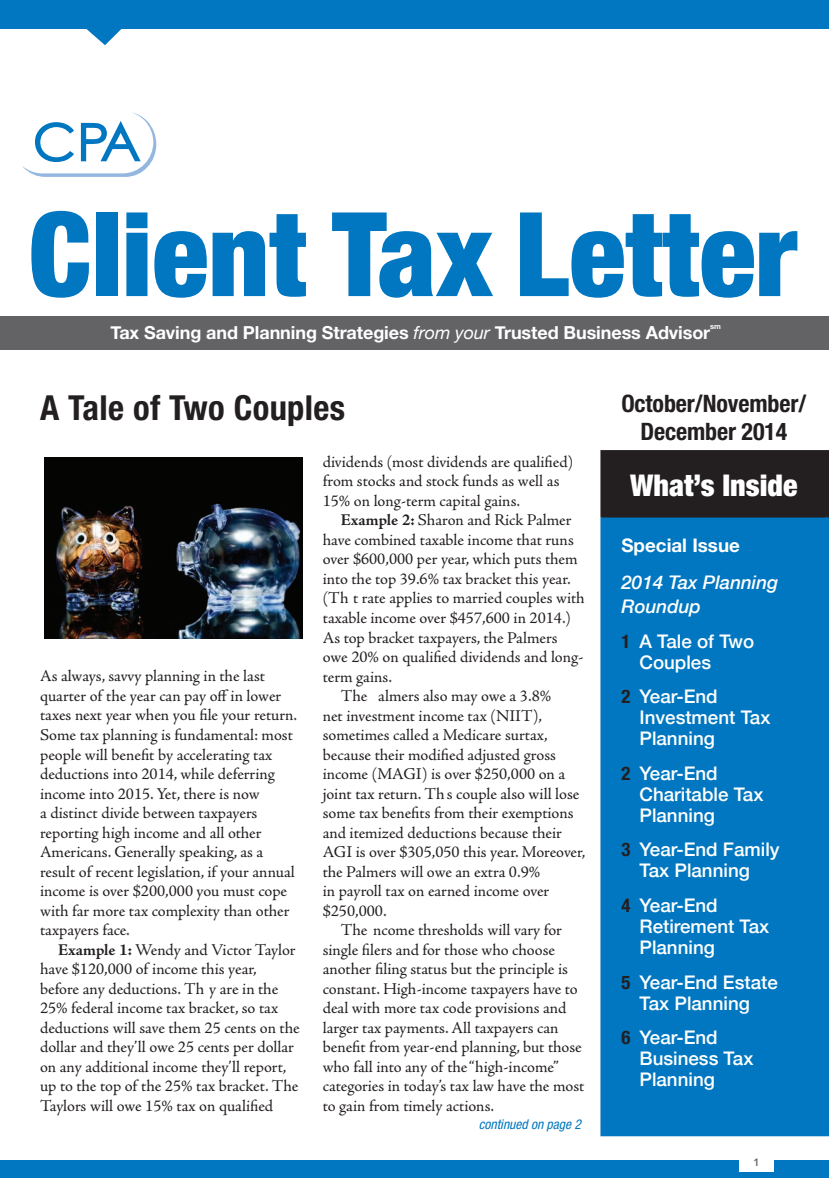
<style>
.page{position:relative;width:829px;height:1178px;background:#fff}
.page>*{position:absolute;margin:0;border:0;box-sizing:border-box;transform-origin:0 0}
.t1{font:900 condensed 117px "Helvetica Neue";color:#0077c0}
.t2{font:700 condensed 34.5px "Helvetica Neue";letter-spacing:.01em;color:#231f20}
.t3{font:900 condensed 30px "Helvetica Neue";color:#fff}
.t4{font:700 condensed 24px/28.8px "Helvetica Neue";letter-spacing:-.005em;color:#231f20;text-align:center}
.t5{font:500 18.75px/21px "Helvetica Neue";color:#fff}
.t6{font:italic 500 18.75px/24px "Helvetica Neue";color:#fff}
.t7{font:700 18.75px "Helvetica Neue";color:#fff}
.t8{font:700 18px "Helvetica Neue";letter-spacing:-.005em;color:#fff}
.t9{font:16.5px/19.5px "Adobe Jenson Pro";letter-spacing:-.005em;color:#231f20}
.t10{font:italic condensed 13.5px "Helvetica Neue";color:#0077c0}
.t11{font:800 10.5px "Avenir";color:#636366}
.t12{font:700 7.5px "Helvetica Neue";color:#fff}
.s1{font-style:inherit}
.s2{font-weight:400;font-style:italic}
.s3{font-weight:700}
.s4{font-weight:700;font-stretch:condensed;color:#231f20}
</style>
<div class="page">
<div style="left:0;top:316px;width:828px;height:33px;background:#636366"></div>
<svg style="left:22px;top:112px;width:134px;height:65px"></svg>
<div style="left:0;top:0;width:828px;height:28px;background:#0077c0"></div>
<svg style="left:73px;top:28px;width:61px;height:17px"></svg>
<div style="left:0;top:1159px;width:828px;height:18px;background:#0077c0"></div>
<div style="left:739px;top:1152px;width:34px;height:19px;background:#fff"></div>
<div style="left:601px;top:517px;width:227px;height:617px;background:#0077c0"></div>
<hr style="left:600px;top:450px;width:1px;height:66px;background:#231f20">
<hr style="left:600px;top:516px;width:226px;height:1px;background:#231f20">
<div style="left:601px;top:450px;width:227px;height:67px;background:#231f20"></div>
<hr style="left:825px;top:517px;width:1px;height:617px;background:#0077c0">
<hr style="left:600px;top:517px;width:1px;height:617px;background:#0077c0">
<hr style="left:600px;top:1134px;width:226px;height:1px;background:#0077c0">
<img style="left:44px;top:457px;width:258px;height:181px">
<h1 class="t1" style="left:29px;top:182px;width:769px">Client Tax Letter</h1>
<p class="t8" style="left:110px;top:321px;width:601px"><span class="s1">T</span>ax Saving and Planning Strategies <span class="s2">from your</span> <span class="s1">T</span>rusted Business <span class="s1">Advisor</span></p>
<p class="t12" style="left:709px;top:320px;width:12px">sm</p>
<h2 class="t2" style="left:40px;top:387px;width:306px">A Tale of Two Couples</h2>
<p class="t9" style="left:40px;top:666px;width:258px">As always, savvy planning in the last quarter of the year can pay off in lower taxes next year when you file your return.<br>Some tax planning is fundamental: most people will benefit by accelerating tax deductions into 2014, while deferring income into 2015. Yet, there is now<br>a distinct divide between taxpayers reporting high income and all other Americans. Generally speaking, as a result of recent legislation, if your annual income is over $200,000 you must cope with far more tax complexity than other taxpayers face.</p>
<p class="t9" style="left:40px;top:939px;width:261px;text-indent:18px"><span class="s3">Example 1:</span> Wendy and Victor Taylor have $120,000 of income this year, before any deductions. Th y are in the 25% federal income tax bracket, so tax deductions will save them 25 cents on the dollar and they’ll owe 25 cents per dollar on any additional income they’ll report, up to the top of the 25% tax bracket. The Taylors will owe 15% tax on qualified</p>
<p class="t9" style="left:322px;top:452px;width:252px">dividends (most dividends are qualified) from stocks and stock funds as well as<br>15% on long-term capital gains.</p>
<p class="t9" style="left:340px;top:510px;width:232px"><span class="s3">Example 2:</span> Sharon and Rick Palmer</p>
<p class="t9" style="left:322px;top:530px;width:252px">have combined taxable income that runs</p>
<p class="t9" style="left:322px;top:549px;width:256px">over $600,000 per year, which puts them</p>
<p class="t9" style="left:322px;top:569px;width:249px">into the top 39.6% tax bracket this year.</p>
<p class="t9" style="left:322px;top:588px;width:263px">(Th t rate applies to married couples with</p>
<p class="t9" style="left:322px;top:608px;width:250px">taxable income over $457,600 in 2014.)</p>
<p class="t9" style="left:322px;top:627px;width:236px">As top bracket taxpayers, the Palmers</p>
<p class="t9" style="left:322px;top:647px;width:262px">owe 20% on qualified dividends and long-</p>
<p class="t9" style="left:322px;top:666px;width:71px">term gains.</p>
<p class="t9" style="left:340px;top:686px;width:212px">The almers also may owe a 3.8%</p>
<p class="t9" style="left:322px;top:705px;width:221px">net investment income tax (NIIT),</p>
<p class="t9" style="left:322px;top:725px;width:226px">sometimes called a Medicare surtax,</p>
<p class="t9" style="left:322px;top:744px;width:234px">because their modified adjusted gross</p>
<p class="t9" style="left:322px;top:764px;width:244px">income (MAGI) is over $250,000 on a</p>
<p class="t9" style="left:322px;top:783px;width:258px">joint tax return. Th s couple also will lose</p>
<p class="t9" style="left:322px;top:803px;width:252px">some tax benefits from their exemptions</p>
<p class="t9" style="left:322px;top:822px;width:240px">and itemized deductions because their</p>
<p class="t9" style="left:322px;top:842px;width:264px">AGI is over $305,050 this year. Moreover,</p>
<p class="t9" style="left:322px;top:861px;width:219px">the Palmers will owe an extra 0.9%</p>
<p class="t9" style="left:322px;top:881px;width:228px">in payroll tax on earned income over</p>
<p class="t9" style="left:322px;top:900px;width:65px">$250,000.</p>
<p class="t9" style="left:340px;top:920px;width:223px">The ncome thresholds will vary for</p>
<p class="t9" style="left:322px;top:939px;width:234px">single filers and for those who choose</p>
<p class="t9" style="left:322px;top:959px;width:247px">another filing status but the principle is</p>
<p class="t9" style="left:322px;top:979px;width:256px">constant. High-income taxpayers have to</p>
<p class="t9" style="left:322px;top:998px;width:245px">deal with more tax code provisions and</p>
<p class="t9" style="left:322px;top:1018px;width:237px">larger tax payments. All taxpayers can</p>
<p class="t9" style="left:322px;top:1037px;width:260px">benefit from year-end planning, but those</p>
<p class="t9" style="left:322px;top:1057px;width:237px">who fall into any of the “high-income”</p>
<p class="t9" style="left:322px;top:1076px;width:263px">categories in today’s tax law have the most</p>
<p class="t9" style="left:322px;top:1096px;width:173px">to gain from timely actions.</p>
<p class="t10" style="left:478px;top:1116px;width:104px">continued on page 2</p>
<h3 class="t4" style="left:621px;top:388px;width:186px">October/November/<br>December 2014</h3>
<h3 class="t3" style="left:629px;top:466px;width:169px">What’s Inside</h3>
<p class="t7" style="left:621px;top:533px;width:120px">Special Issue</p>
<p class="t6" style="left:621px;top:569px;width:158px">2014 Tax Planning<br>Roundup</p>
<p class="t5" style="left:639px;top:629px;width:116px;text-indent:-18px"><span class="s4">1</span> A Tale of Two<br>Couples</p>
<p class="t5" style="left:639px;top:685px;width:132px;text-indent:-18px"><span class="s4">2</span> Year-End<br>Investment Tax<br>Planning</p>
<p class="t5" style="left:639px;top:761px;width:125px;text-indent:-18px"><span class="s4">2</span> Year-End<br>Charitable Tax<br>Planning</p>
<p class="t5" style="left:639px;top:838px;width:142px;text-indent:-18px"><span class="s4">3</span> Year-End Family<br>Tax Planning</p>
<p class="t5" style="left:639px;top:893px;width:131px;text-indent:-18px"><span class="s4">4</span> Year-End<br>Retirement Tax<br>Planning</p>
<p class="t5" style="left:621px;top:970px;width:158px;text-align:center"><span class="s4">5</span> Year-End Estate<br>Tax Planning</p>
<p class="t5" style="left:639px;top:1025px;width:115px;text-indent:-18px"><span class="s4">6</span> Year-End<br>Business Tax<br>Planning</p>
<p class="t11" style="left:753px;top:1155px;width:8px">1</p>
</div>
